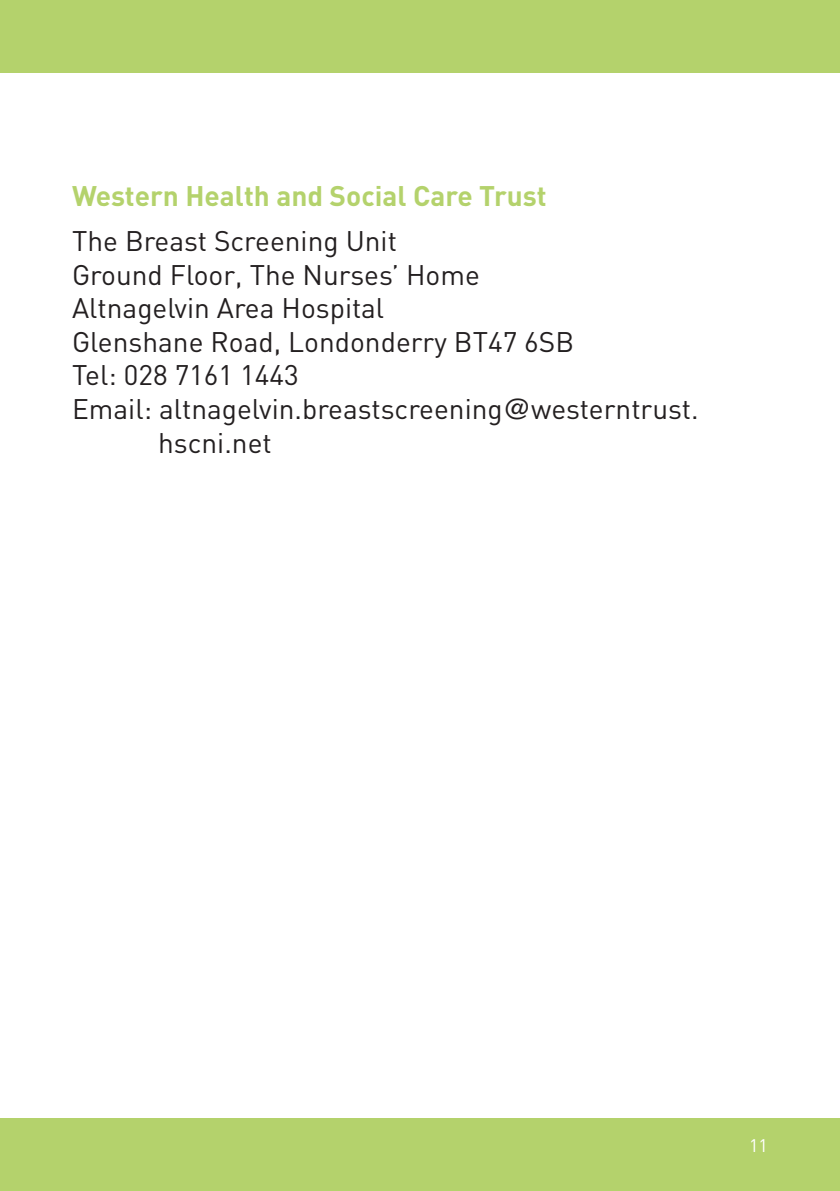
<style>
.page{position:relative;width:840px;height:1191px;background:#fff}
.page>*{position:absolute;margin:0;border:0;box-sizing:border-box;transform-origin:0 0}
.t1{font:28px/33.6px "DIN";color:#231f20}
.t2{font:700 28px "DIN";color:#b4d26c}
.t3{font:18px "DIN";color:#fff}
.s1{font-family:"Helvetica"}
</style>
<div class="page">
<div style="left:0;top:1118px;width:839px;height:73px;background:#b4d26c"></div>
<div style="left:0;top:0;width:839px;height:72px;background:#b4d26c"></div>
<p class="t2" style="left:72px;top:178px;width:475px">Western Health and Social Care Trust</p>
<p class="t1" style="left:72px;top:223px;width:326px">The Breast Screening Unit</p>
<p class="t1" style="left:72px;top:257px;width:409px">Ground Floor, The Nurses’ Home</p>
<p class="t1" style="left:72px;top:291px;width:313px">Altnagelvin Area Hospital</p>
<p class="t1" style="left:72px;top:324px;width:503px">Glenshane Road, Londonderry BT47 6SB</p>
<p class="t1" style="left:72px;top:358px;width:228px">Tel: 028 7161 1443</p>
<p class="t1" style="left:158px;top:391px;width:541px;text-indent:-86px">Email: altnagelvin.breastscreening<span class="s1">@</span>westerntrust. hscni.net</p>
<p class="t3" style="left:748px;top:1133px;width:20px">11</p>
</div>
